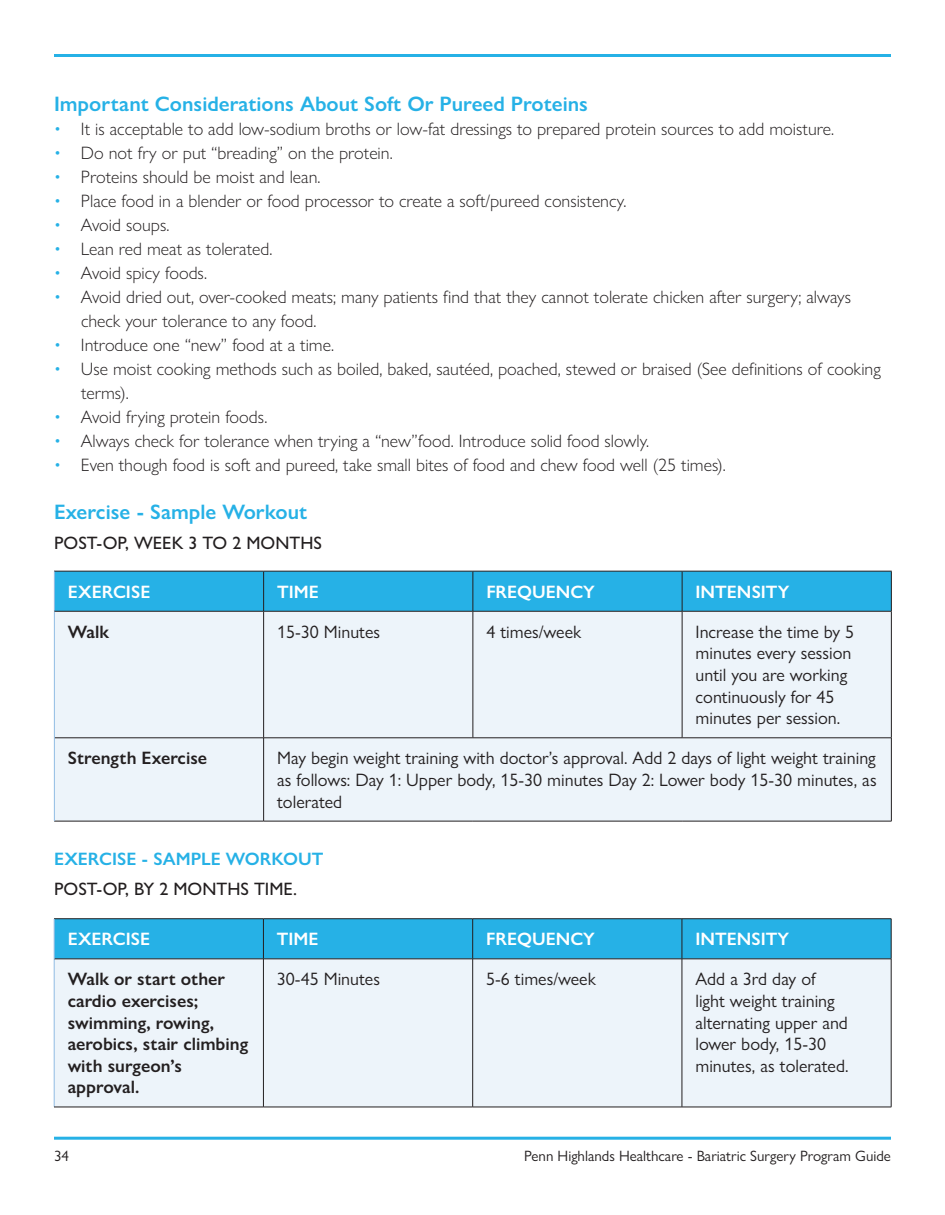
<style>
.page{position:relative;width:945px;height:1215px;background:#fff}
.page>*{position:absolute;margin:0;border:0;box-sizing:border-box;transform-origin:0 0}
.t1{font:600 21px "Gill Sans Nova";color:#26b1e6}
.t2{font:300 18px/24px "Gill Sans Nova";color:#231f20}
.t3{font:18px/21.6px "Gill Sans Nova";color:#231f20}
.t4{font:600 18px/21.6px "Gill Sans Nova";color:#231f20}
.t5{font:600 18px "Gill Sans Nova";color:#fff}
.t6{font:500 18px "Gill Sans Nova";color:#231f20}
.t7{font:600 18px "Gill Sans Nova";color:#26b1e6}
.t8{font:15px "Gill Sans Nova";color:#231f20}
.s1{color:#26b1e6}
</style>
<div class="page">
<hr style="left:54px;top:54px;width:837px;height:3px;background:#26b1e6">
<hr style="left:54px;top:1137px;width:837px;height:3px;background:#26b1e6">
<div style="left:55px;top:572px;width:836px;height:39px;background:#26b1e6"></div>
<div style="left:55px;top:612px;width:836px;height:209px;background:#edf4fa"></div>
<hr style="left:54px;top:571px;width:210px;height:1px;background:#231f20">
<hr style="left:263px;top:572px;width:1px;height:39px;background:#231f20">
<hr style="left:54px;top:572px;width:1px;height:39px;background:#90bce4">
<hr style="left:54px;top:611px;width:210px;height:1px;background:#231f20">
<hr style="left:264px;top:611px;width:209px;height:1px;background:#231f20">
<hr style="left:263px;top:611px;width:1px;height:127px;background:#231f20">
<hr style="left:473px;top:611px;width:209px;height:1px;background:#231f20">
<hr style="left:473px;top:611px;width:1px;height:127px;background:#231f20">
<hr style="left:682px;top:611px;width:210px;height:1px;background:#231f20">
<hr style="left:682px;top:611px;width:1px;height:127px;background:#231f20">
<hr style="left:891px;top:611px;width:1px;height:127px;background:#231f20">
<hr style="left:55px;top:738px;width:209px;height:1px;background:#231f20">
<hr style="left:264px;top:738px;width:209px;height:1px;background:#231f20">
<hr style="left:263px;top:738px;width:1px;height:83px;background:#231f20">
<hr style="left:473px;top:738px;width:209px;height:1px;background:#231f20">
<hr style="left:682px;top:738px;width:210px;height:1px;background:#231f20">
<hr style="left:891px;top:738px;width:1px;height:83px;background:#231f20">
<hr style="left:54px;top:821px;width:210px;height:1px;background:#231f20">
<hr style="left:264px;top:821px;width:209px;height:1px;background:#231f20">
<hr style="left:473px;top:821px;width:209px;height:1px;background:#231f20">
<hr style="left:682px;top:821px;width:210px;height:1px;background:#231f20">
<hr style="left:54px;top:611px;width:1px;height:127px;background:#90bce4">
<hr style="left:54px;top:738px;width:1px;height:83px;background:#90bce4">
<hr style="left:264px;top:571px;width:209px;height:1px;background:#231f20">
<hr style="left:473px;top:571px;width:209px;height:1px;background:#231f20">
<hr style="left:472px;top:572px;width:1px;height:39px;background:#231f20">
<hr style="left:682px;top:571px;width:210px;height:1px;background:#231f20">
<hr style="left:682px;top:572px;width:1px;height:39px;background:#231f20">
<hr style="left:891px;top:572px;width:1px;height:39px;background:#231f20">
<div style="left:55px;top:919px;width:836px;height:40px;background:#26b1e6"></div>
<div style="left:55px;top:960px;width:836px;height:147px;background:#edf4fa"></div>
<hr style="left:54px;top:959px;width:1px;height:148px;background:#90bce4">
<hr style="left:263px;top:959px;width:1px;height:148px;background:#231f20">
<hr style="left:472px;top:959px;width:1px;height:148px;background:#231f20">
<hr style="left:682px;top:959px;width:1px;height:148px;background:#231f20">
<hr style="left:891px;top:959px;width:1px;height:148px;background:#231f20">
<hr style="left:54px;top:1107px;width:209px;height:1px;background:#231f20">
<hr style="left:263px;top:1107px;width:210px;height:1px;background:#231f20">
<hr style="left:473px;top:1107px;width:209px;height:1px;background:#231f20">
<hr style="left:682px;top:1107px;width:209px;height:1px;background:#231f20">
<hr style="left:54px;top:918px;width:209px;height:1px;background:#231f20">
<hr style="left:263px;top:918px;width:210px;height:1px;background:#231f20">
<hr style="left:263px;top:919px;width:1px;height:40px;background:#231f20">
<hr style="left:473px;top:918px;width:209px;height:1px;background:#231f20">
<hr style="left:472px;top:919px;width:1px;height:40px;background:#231f20">
<hr style="left:682px;top:918px;width:209px;height:1px;background:#231f20">
<hr style="left:682px;top:919px;width:1px;height:40px;background:#231f20">
<hr style="left:891px;top:919px;width:1px;height:40px;background:#231f20">
<hr style="left:54px;top:959px;width:209px;height:1px;background:#231f20">
<hr style="left:263px;top:959px;width:210px;height:1px;background:#231f20">
<hr style="left:473px;top:959px;width:209px;height:1px;background:#231f20">
<hr style="left:682px;top:959px;width:209px;height:1px;background:#231f20">
<hr style="left:54px;top:919px;width:1px;height:40px;background:#90bce4">
<p class="t1" style="left:54px;top:91px;width:535px">Important Considerations About Soft Or Pureed Proteins</p>
<p class="t2" style="left:54px;top:117px;width:782px"><span class="s1">•</span> It is acceptable to add low-sodium broths or low-fat dressings to prepared protein sources to add moisture.</p>
<p class="t2" style="left:54px;top:141px;width:340px"><span class="s1">•</span> Do not fry or put “breading” on the protein.</p>
<p class="t2" style="left:54px;top:165px;width:268px"><span class="s1">•</span> Proteins should be moist and lean.</p>
<p class="t2" style="left:54px;top:189px;width:574px"><span class="s1">•</span> Place food in a blender or food processor to create a soft/pureed consistency.</p>
<p class="t2" style="left:54px;top:213px;width:117px"><span class="s1">•</span> Avoid soups.</p>
<p class="t2" style="left:54px;top:237px;width:220px"><span class="s1">•</span> Lean red meat as tolerated.</p>
<p class="t2" style="left:54px;top:261px;width:155px"><span class="s1">•</span> Avoid spicy foods.</p>
<p class="t2" style="left:81px;top:285px;width:772px;text-indent:-27px"><span class="s1">•</span> Avoid dried out, over-cooked meats; many patients find that they cannot tolerate chicken after surgery; always check your tolerance to any food.</p>
<p class="t2" style="left:54px;top:333px;width:282px"><span class="s1">•</span> Introduce one “new” food at a time.</p>
<p class="t2" style="left:81px;top:357px;width:801px;text-indent:-27px"><span class="s1">•</span> Use moist cooking methods such as boiled, baked, sautéed, poached, stewed or braised (See definitions of cooking terms).</p>
<p class="t2" style="left:54px;top:405px;width:215px"><span class="s1">•</span> Avoid frying protein foods.</p>
<p class="t2" style="left:54px;top:429px;width:597px"><span class="s1">•</span> Always check for tolerance when trying a “new”food. Introduce solid food slowly.</p>
<p class="t2" style="left:54px;top:453px;width:673px"><span class="s1">•</span> Even though food is soft and pureed, take small bites of food and chew food well (25 times).</p>
<p class="t1" style="left:54px;top:499px;width:255px">Exercise - Sample Workout</p>
<p class="t6" style="left:54px;top:532px;width:270px">POST-OP, WEEK 3 TO 2 MONTHS</p>
<p class="t5" style="left:68px;top:581px;width:84px">EXERCISE</p>
<p class="t5" style="left:277px;top:581px;width:43px">TIME</p>
<p class="t5" style="left:486px;top:581px;width:110px">FREQUENCY</p>
<p class="t5" style="left:696px;top:581px;width:95px">INTENSITY</p>
<p class="t4" style="left:68px;top:621px;width:43px">Walk</p>
<p class="t3" style="left:277px;top:621px;width:105px">15-30 Minutes</p>
<p class="t3" style="left:486px;top:621px;width:96px">4 times/week</p>
<p class="t3" style="left:696px;top:621px;width:160px">Increase the time by 5 minutes every session until you are working continuously for 45 minutes per session.</p>
<p class="t4" style="left:68px;top:747px;width:141px">Strength Exercise</p>
<p class="t3" style="left:277px;top:747px;width:601px;text-align:justify">May begin weight training with doctor’s approval. Add 2 days of light weight training as follows: Day 1: Upper body, 15-30 minutes Day 2: Lower body 15-30 minutes, as tolerated</p>
<p class="t7" style="left:54px;top:847px;width:271px">EXERCISE - SAMPLE WORKOUT</p>
<p class="t6" style="left:54px;top:878px;width:245px">POST-OP, BY 2 MONTHS TIME.</p>
<p class="t5" style="left:68px;top:928px;width:84px">EXERCISE</p>
<p class="t5" style="left:277px;top:928px;width:43px">TIME</p>
<p class="t5" style="left:486px;top:928px;width:110px">FREQUENCY</p>
<p class="t5" style="left:695px;top:928px;width:95px">INTENSITY</p>
<p class="t4" style="left:68px;top:968px;width:182px">Walk or start other cardio exercises; swimming, rowing, aerobics, stair climbing with surgeon’s approval.</p>
<p class="t3" style="left:277px;top:968px;width:105px">30-45 Minutes</p>
<p class="t3" style="left:486px;top:968px;width:111px">5-6 times/week</p>
<p class="t3" style="left:695px;top:968px;width:155px">Add a 3rd day of light weight training alternating upper and lower body, 15-30 minutes, as tolerated.</p>
<p class="t8" style="left:54px;top:1146px;width:16px">34</p>
<p class="t8" style="left:524px;top:1146px;width:368px">Penn Highlands Healthcare - Bariatric Surgery Program Guide</p>
</div>
